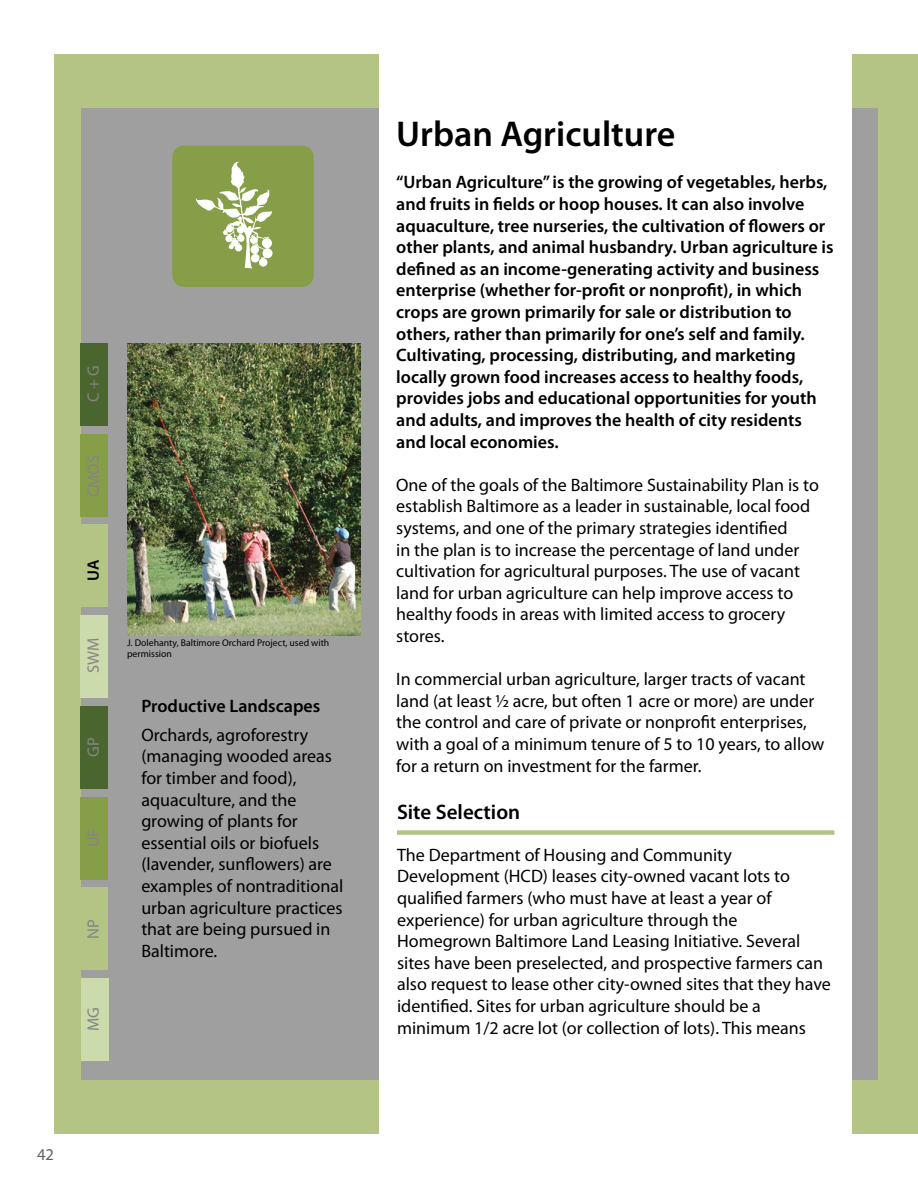
<style>
.page{position:relative;width:918px;height:1188px;background:#fff}
.page>*{position:absolute;margin:0;border:0;box-sizing:border-box;transform-origin:0 0}
.t1{font:600 36px "Myriad Pro";color:#000}
.t2{font:600 21px "Myriad Pro";color:#000}
.t3{font:18px/21.6px "Myriad Pro";color:#000}
.t4{font:600 18px/21.6px "Myriad Pro";color:#000}
.t5{font:16.5px "Myriad Pro";color:#858585}
.t6{font:16.5px "Myriad Pro";color:#606161}
.t7{font:600 16.5px "Myriad Pro";color:#000}
.photocredit{font:9.75px/11.2px "Myriad Pro";color:#000}
</style>
<div class="page">
<div style="left:54px;top:54px;width:864px;height:1080px;background:#b3c485"></div>
<div style="left:81px;top:108px;width:797px;height:972px;background:#a09f9f"></div>
<div style="left:380px;top:0;width:472px;height:1188px;background:#fff"></div>
<div style="left:80px;top:434px;width:28px;height:82px;background:#869e48"></div>
<div style="left:80px;top:525px;width:28px;height:82px;background:#b3c485"></div>
<div style="left:80px;top:616px;width:28px;height:82px;background:#cbdbab"></div>
<div style="left:80px;top:706px;width:28px;height:82px;background:#4b652e"></div>
<div style="left:80px;top:797px;width:28px;height:82px;background:#869e48"></div>
<div style="left:80px;top:888px;width:28px;height:82px;background:#b3c485"></div>
<div style="left:81px;top:978px;width:28px;height:83px;background:#cbdbab"></div>
<div style="left:80px;top:343px;width:28px;height:83px;background:#4b652e"></div>
<div style="left:172px;top:146px;width:142px;height:141px;background:#869e48;border-radius:12px"></div>
<svg style="left:196px;top:162px;width:76px;height:106px"></svg>
<img style="left:127px;top:343px;width:233px;height:292px">
<div style="left:397px;top:830px;width:437px;height:5px;background:#b3c485"></div>
<p class="t5" style="left:83px;top:402px;width:39px;rotate:-90deg">C + G</p>
<p class="t5" style="left:83px;top:497px;width:44px;rotate:-90deg">CMOS</p>
<p class="t7" style="left:83px;top:581px;width:22px;rotate:-90deg">UA</p>
<p class="t5" style="left:83px;top:673px;width:37px;rotate:-90deg">SWM</p>
<p class="t5" style="left:83px;top:757px;width:21px;rotate:-90deg">GP</p>
<p class="t5" style="left:83px;top:847px;width:20px;rotate:-90deg">UF</p>
<p class="t5" style="left:83px;top:939px;width:21px;rotate:-90deg">NP</p>
<p class="t5" style="left:83px;top:1031px;width:25px;rotate:-90deg">MG</p>
<p class="photocredit" style="left:127px;top:637px;width:204px">J. Dolehanty, Baltimore Orchard Project, used with permission</p>
<p class="t4" style="left:141px;top:695px;width:180px">Productive Landscapes</p>
<p class="t3" style="left:141px;top:724px;width:203px">Orchards, agroforestry (managing wooded areas for timber and food), aquaculture, and the growing of plants for essential oils or biofuels (lavender, sunflowers) are examples of nontraditional urban agriculture practices that are being pursued in<br>Baltimore.</p>
<p class="t6" style="left:37px;top:1144px;width:18px">42</p>
<p class="t1" style="left:396px;top:111px;width:281px">Urban Agriculture</p>
<p class="t4" style="left:396px;top:171px;width:439px">“Urban Agriculture” is the growing of vegetables, herbs, and fruits in fields or hoop houses. It can also involve aquaculture, tree nurseries, the cultivation of flowers or other plants, and animal husbandry. Urban agriculture is defined as an income-generating activity and business enterprise (whether for-profit or nonprofit), in which crops are grown primarily for sale or distribution to others, rather than primarily for one’s self and family.<br>Cultivating, processing, distributing, and marketing locally grown food increases access to healthy foods, provides jobs and educational opportunities for youth and adults, and improves the health of city residents and local economies.</p>
<p class="t3" style="left:396px;top:474px;width:424px">One of the goals of the Baltimore Sustainability Plan is to establish Baltimore as a leader in sustainable, local food systems, and one of the primary strategies identified<br>in the plan is to increase the percentage of land under cultivation for agricultural purposes. The use of vacant land for urban agriculture can help improve access to healthy foods in areas with limited access to grocery stores.</p>
<p class="t3" style="left:396px;top:668px;width:430px">In commercial urban agriculture, larger tracts of vacant land (at least ½ acre, but often 1 acre or more) are under the control and care of private or nonprofit enterprises, with a goal of a minimum tenure of 5 to 10 years, to allow for a return on investment for the farmer.</p>
<p class="t2" style="left:397px;top:799px;width:125px">Site Selection</p>
<p class="t3" style="left:397px;top:844px;width:435px">The Department of Housing and Community Development (HCD) leases city-owned vacant lots to qualified farmers (who must have at least a year of experience) for urban agriculture through the Homegrown Baltimore Land Leasing Initiative. Several sites have been preselected, and prospective farmers can also request to lease other city-owned sites that they have identified. Sites for urban agriculture should be a minimum 1/2 acre lot (or collection of lots). This means</p>
</div>
